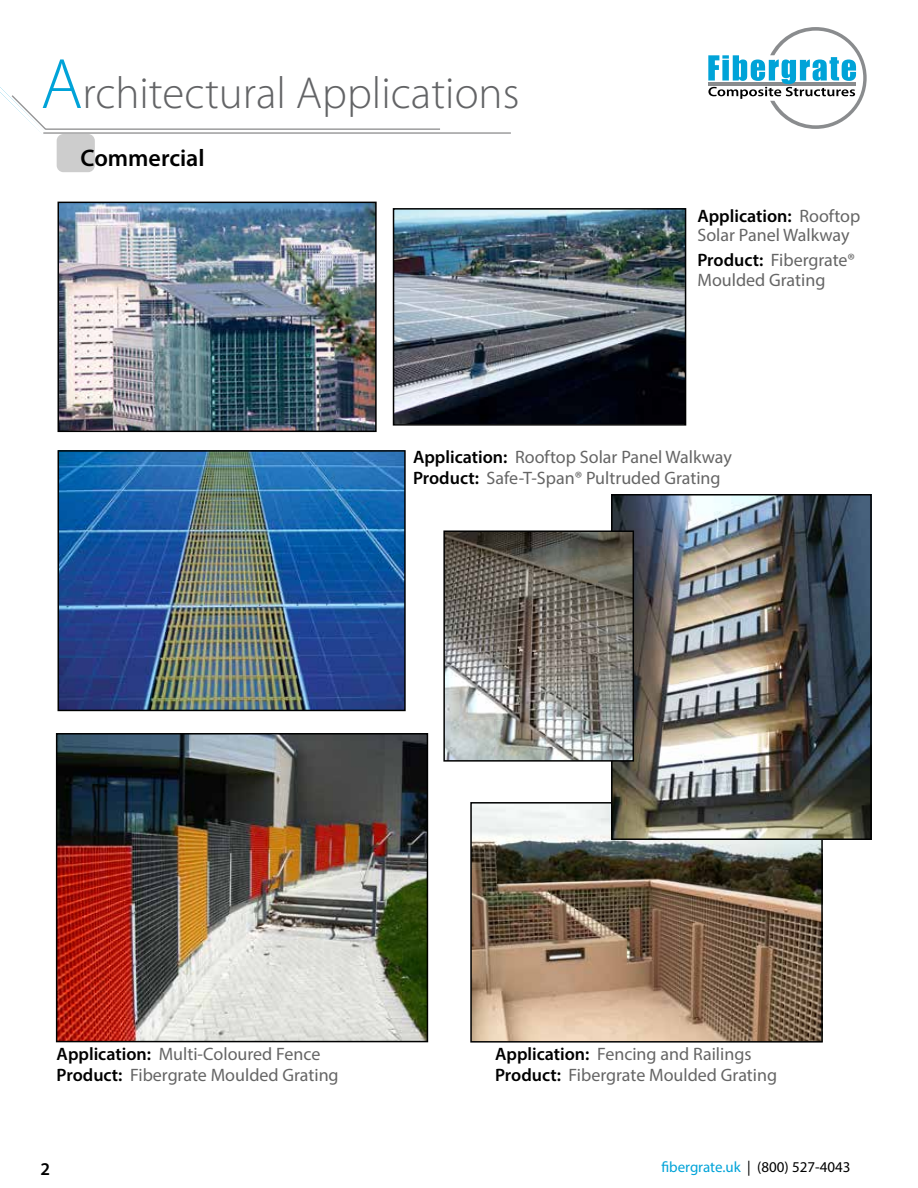
<style>
.page{position:relative;width:918px;height:1188px;background:#fff}
.page>*{position:absolute;margin:0;border:0;box-sizing:border-box;transform-origin:0 0}
.t1{font:300 45px "Myriad Pro";color:#636466}
.t2{font:600 24px "Myriad Pro";color:#000}
.t3{font:18px/21px "Myriad Pro";color:#656565}
.t4{font:600 18px "Myriad Pro";color:#000}
.t5{font:15px "Myriad Pro";color:#000}
.s1{font-size:72px;color:#00a3d8}
.s2{font-weight:600;color:#000}
.s3{color:#00a3d8}
</style>
<div class="page">
<hr style="left:43px;top:132px;width:468px;height:2px;background:#949495">
<hr style="left:45px;top:128px;width:395px;height:2px;background:#949495">
<svg style="left:0;top:87px;width:49px;height:47px"></svg>
<img style="left:61px;top:453px;width:342px;height:255px">
<div style="left:58px;top:450px;width:348px;height:261px;border:2px solid #000101"></div>
<img style="left:396px;top:211px;width:287px;height:212px">
<div style="left:393px;top:208px;width:293px;height:218px;border:2px solid #000"></div>
<img style="left:61px;top:205px;width:313px;height:224px">
<div style="left:58px;top:202px;width:319px;height:230px;border:2px solid #000"></div>
<img style="left:473px;top:805px;width:347px;height:235px">
<div style="left:470px;top:802px;width:353px;height:241px;border:2px solid #000101"></div>
<img style="left:59px;top:736px;width:366px;height:303px">
<div style="left:56px;top:733px;width:372px;height:309px;border:2px solid #000101"></div>
<div style="left:57px;top:134px;width:38px;height:38px;background:#cdcdcd;border-radius:7px"></div>
<svg style="left:708px;top:27px;width:159px;height:102px"></svg>
<img style="left:614px;top:497px;width:255px;height:340px">
<div style="left:611px;top:494px;width:261px;height:346px;border:2px solid #000101"></div>
<img style="left:446px;top:533px;width:185px;height:226px">
<div style="left:443px;top:530px;width:191px;height:232px;border:2px solid #000101"></div>
<h1 class="t1" style="left:40px;top:66px;width:481px"><span class="s1">A</span>rchitectural Applications</h1>
<h2 class="t2" style="left:81px;top:142px;width:125px">Commercial</h2>
<p class="t3" style="left:697px;top:206px;width:164px;line-height:19.5px"><span class="s2">Application:</span> Rooftop<br>Solar Panel Walkway</p>
<p class="t3" style="left:697px;top:250px;width:159px;line-height:19.5px"><span class="s2">Product:</span> Fibergrate®<br>Moulded Grating</p>
<p class="t3" style="left:413px;top:446px;width:320px"><span class="s2">Application:</span> Rooftop Solar Panel Walkway<br><span class="s2">Product:</span> Safe-T-Span® Pultruded Grating</p>
<p class="t3" style="left:57px;top:1043px;width:284px"><span class="s2">Application:</span> Multi-Coloured Fence<br><span class="s2">Product:</span> Fibergrate Moulded Grating</p>
<p class="t3" style="left:495px;top:1043px;width:284px"><span class="s2">Application:</span> Fencing and Railings<br><span class="s2">Product:</span> Fibergrate Moulded Grating</p>
<p class="t4" style="left:40px;top:1157px;width:11px">2</p>
<p class="t5" style="left:661px;top:1158px;width:191px"><span class="s3">fibergrate.uk</span> | (800) 527-4043</p>
</div>
